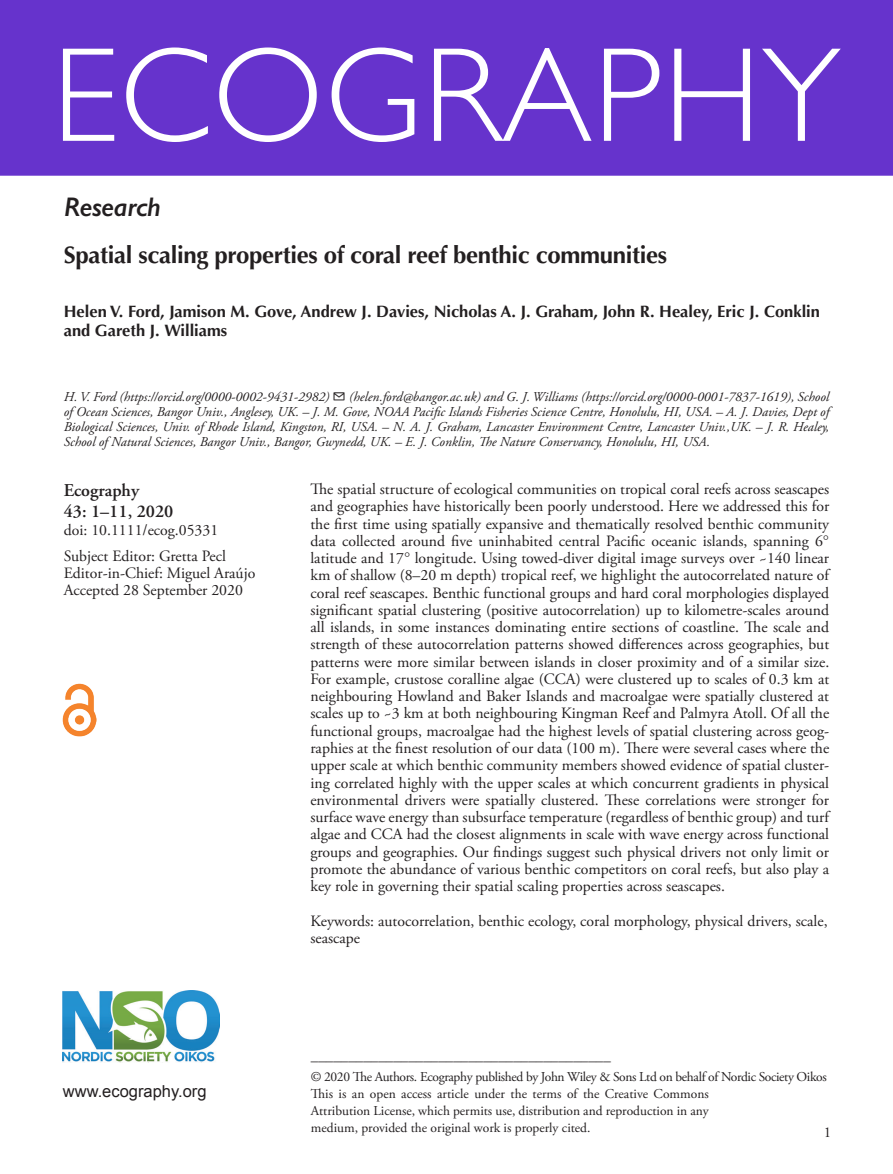
<style>
.page{position:relative;width:893px;height:1174px;background:#fff}
.page>*{position:absolute;margin:0;border:0;box-sizing:border-box;transform-origin:0 0}
.ECOG_Title{font:300 135px "Gill Sans";letter-spacing:.01em;color:#fff}
.AT_TYPE{font:italic 600 27px "Gill Sans";letter-spacing:-.015em;color:#231f20}
.CT{font:700 24px "Optima LT Std";letter-spacing:-.015em;color:#231f20}
.Corres{font:600 18px "Adobe Garamond Pro";color:#231f20}
.AU{font:700 16.5px/19.5px "Optima LT Std";color:#231f20}
.t1{font:16.5px "Arial";color:#231f20}
.ABS_TXT{font:15.75px/17.2px "Adobe Garamond Pro";color:#231f20;text-align:justify}
.Keywords{font:15.75px/17.2px "Adobe Garamond Pro";color:#231f20}
.Doi_No{font:15.75px "Adobe Garamond Pro";color:#231f20}
.t2{font:15px "Adobe Garamond Pro";color:#231f20}
.Address{font:italic 13.5px/15px "Adobe Garamond Pro";color:#231f20;text-align:justify}
.FM_Note{font:13.5px/16.8px "Adobe Garamond Pro";letter-spacing:-.025em;color:#231f20;text-align:justify}
.s1{font-family:"STIX General"}
</style>
<div class="page">
<div style="left:0;top:0;width:893px;height:176px;background:#63c"></div>
<img style="left:63px;top:990px;width:156px;height:72px">
<img style="left:63px;top:683px;width:34px;height:53px">
<p class="ECOG_Title" style="left:52px;top:-10px;width:790px">ECOGRAPHY</p>
<p class="AT_TYPE" style="left:64px;top:191px;width:99px">Research</p>
<p class="CT" style="left:64px;top:241px;width:605px">Spatial scaling properties of coral reef benthic communities</p>
<p class="AU" style="left:64px;top:302px;width:758px">Helen V. Ford, Jamison M. Gove, Andrew J. Davies, Nicholas A. J. Graham, John R. Healey, Eric J. Conklin and Gareth J. Williams</p>
<p class="Address" style="left:64px;top:389px;width:767px">H. V. Ford (https://orcid.org/0000-0002-9431-2982) ✉ (helen.ford@bangor.ac.uk) and G. J. Williams (https://orcid.org/0000-0001-7837-1619), School of Ocean Sciences, Bangor Univ., Anglesey, UK. – J. M. Gove, NOAA Pacific Islands Fisheries Science Centre, Honolulu, HI, USA. – A. J. Davies, Dept of Biological Sciences, Univ. of Rhode Island, Kingston, RI, USA. – N. A. J. Graham, Lancaster Environment Centre, Lancaster Univ.,UK. – J. R. Healey, School of Natural Sciences, Bangor Univ., Bangor, Gwynedd, UK. – E. J. Conklin, The Nature Conservancy, Honolulu, HI, USA.</p>
<p class="Corres" style="left:64px;top:480px;width:77px">Ecography</p>
<p class="Corres" style="left:64px;top:501px;width:111px">43: 1–11, 2020</p>
<p class="Doi_No" style="left:64px;top:521px;width:156px">doi: 10.1111/ecog.05331</p>
<p class="ABS_TXT" style="left:64px;top:548px;width:164px">Subject Editor: Gretta Pecl</p>
<p class="ABS_TXT" style="left:64px;top:565px;width:193px">Editor-in-Chief: Miguel Araújo</p>
<p class="ABS_TXT" style="left:64px;top:582px;width:181px">Accepted 28 September 2020</p>
<p class="t1" style="left:63px;top:1080px;width:145px">www.ecography.org</p>
<p class="ABS_TXT" style="left:310px;top:481px;width:520px">The spatial structure of ecological communities on tropical coral reefs across seascapes and geographies have historically been poorly understood. Here we addressed this for the first time using spatially expansive and thematically resolved benthic community data collected around five uninhabited central Pacific oceanic islands, spanning 6<span class="s1">° </span>latitude and 17<span class="s1">°</span> longitude. Using towed-diver digital image surveys over ~140 linear km of shallow (8–20 m depth) tropical reef, we highlight the autocorrelated nature of coral reef seascapes. Benthic functional groups and hard coral morphologies displayed significant spatial clustering (positive autocorrelation) up to kilometre-scales around all islands, in some instances dominating entire sections of coastline. The scale and strength of these autocorrelation patterns showed differences across geographies, but patterns were more similar between islands in closer proximity and of a similar size.<br>For example, crustose coralline algae (CCA) were clustered up to scales of 0.3 km at neighbouring Howland and Baker Islands and macroalgae were spatially clustered at scales up to ~3 km at both neighbouring Kingman Reef and Palmyra Atoll. Of all the functional groups, macroalgae had the highest levels of spatial clustering across geog&shy;raphies at the finest resolution of our data (100 m). There were several cases where the upper scale at which benthic community members showed evidence of spatial cluster&shy;ing correlated highly with the upper scales at which concurrent gradients in physical environmental drivers were spatially clustered. These correlations were stronger for surface wave energy than subsurface temperature (regardless of benthic group) and turf algae and CCA had the closest alignments in scale with wave energy across functional groups and geographies. Our findings suggest such physical drivers not only limit or promote the abundance of various benthic competitors on coral reefs, but also play a key role in governing their spatial scaling properties across seascapes.</p>
<p class="Keywords" style="left:310px;top:912px;width:519px">Keywords: autocorrelation, benthic ecology, coral morphology, physical drivers, scale, seascape</p>
<p class="t2" style="left:311px;top:1051px;width:301px">––––––––––––––––––––––––––––––––––––––––</p>
<p class="FM_Note" style="left:311px;top:1069px;width:517px">© 2020 The Authors. Ecography published by John Wiley &amp; Sons Ltd on behalf of Nordic Society Oikos</p>
<p class="FM_Note" style="left:311px;top:1086px;width:399px">This is an open access article under the terms of the Creative Commons Attribution License, which permits use, distribution and reproduction in any medium, provided the original work is properly cited.</p>
<p class="t2" style="left:824px;top:1123px;width:9px">1</p>
</div>
